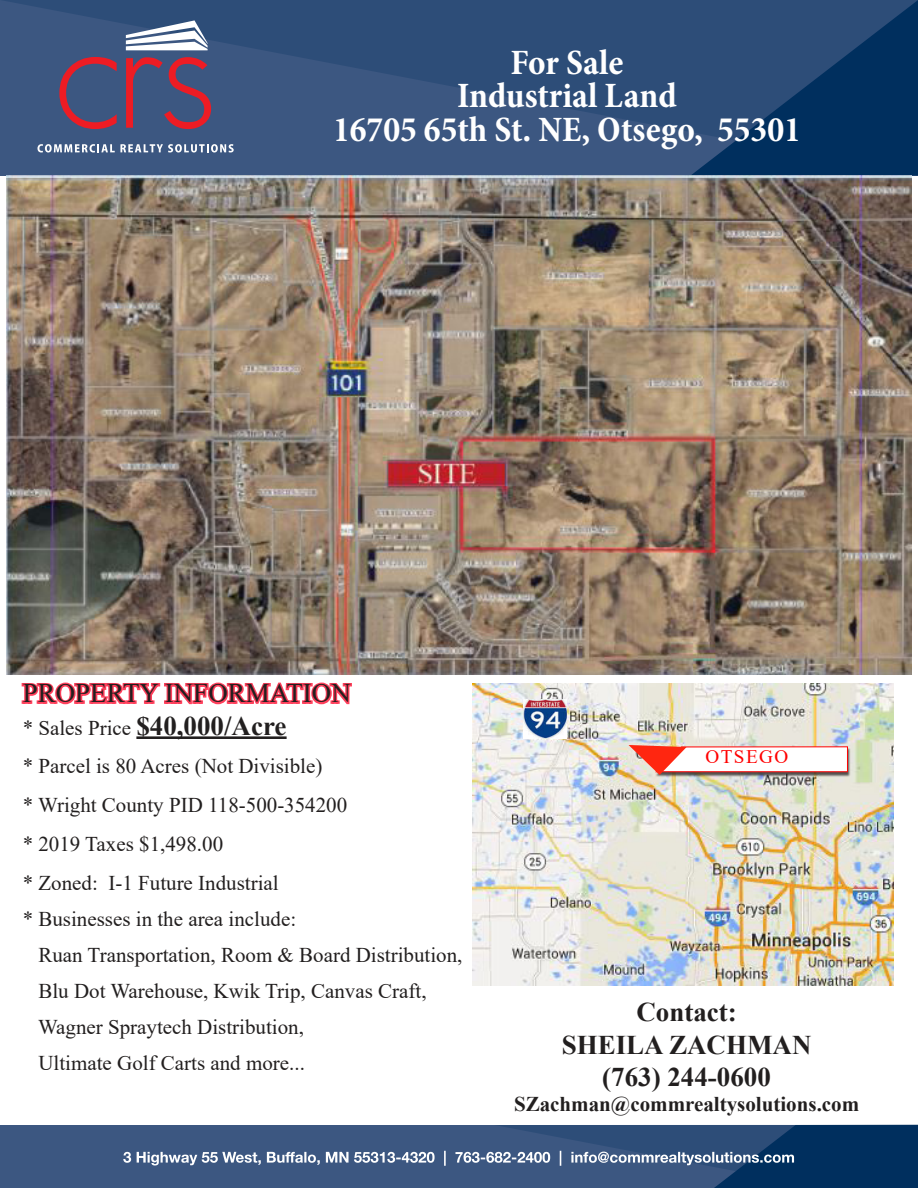
<style>
.page{position:relative;width:918px;height:1188px;background:#fff}
.page>*{position:absolute;margin:0;border:0;box-sizing:border-box;transform-origin:0 0}
.t1{font:700 condensed 36px/33.8px "Minion Pro";color:#fff;text-align:center}
.t2{font:27px/32.4px "Times New Roman";color:#221f1f}
.t3{font:700 27px/32.4px "Times New Roman";color:#221f1f;text-align:center}
.t4{font:21px/36px "Times New Roman";color:#221f1f}
.t5{font:700 21px "Times New Roman";color:#221f1f}
.t6{font:19.2px "Times New Roman";letter-spacing:.075em;color:#f00}
.s1{font-size:21px}
.s2{font-weight:700}
</style>
<div class="page">
<div style="left:0;top:1125px;width:918px;height:63px;background:#3c5781"></div>
<svg style="left:0;top:0;width:918px;height:175px;background:#2d4d78"></svg>
<svg style="left:126px;top:20px;width:82px;height:30px"></svg>
<svg style="left:37px;top:144px;width:197px;height:9px"></svg>
<svg style="left:59px;top:57px;width:58px;height:72px;background:#66486a"></svg>
<svg style="left:126px;top:57px;width:85px;height:72px;background:#6d4666"></svg>
<svg style="left:123px;top:1125px;width:795px;height:63px"></svg>
<hr style="left:136px;top:736px;width:151px;height:3px;background:#221f1f">
<svg style="left:20px;top:674px;width:333px;height:31px"></svg>
<img style="left:472px;top:684px;width:421px;height:302px">
<div style="left:655px;top:748px;width:196px;height:29px;background:#221f1f;opacity:.75"></div>
<img style="left:524px;top:700px;width:43px;height:39px">
<svg style="left:629px;top:745px;width:219px;height:30px"></svg>
<img style="left:6px;top:176px;width:906px;height:498px">
<h1 class="t1" style="left:333px;top:48px;width:469px">For Sale<br>Industrial Land<br>16705 65th St. NE, Otsego, 55301</h1>
<p class="t2" style="left:23px;top:679px;width:330px">PROPERTY INFORMATION <span class="s1">* Sales Price</span> <span class="s2">$40,000/Acre</span></p>
<p class="t4" style="left:23px;top:749px;width:326px;line-height:38.7px">* Parcel is 80 Acres (Not Divisible)<br>* Wright County PID 118-500-354200 * 2019 Taxes $1,498.00<br>* Zoned: I-1 Future Industrial</p>
<p class="t4" style="left:38px;top:902px;width:426px;text-indent:-15px">* Businesses in the area include:<br>Ruan Transportation, Room &amp; Board Distribution, Blu Dot Warehouse, Kwik Trip, Canvas Craft, Wagner Spraytech Distribution,<br>Ultimate Golf Carts and more...</p>
<p class="t6" style="left:705px;top:749px;width:84px">OTSEGO</p>
<p class="t3" style="left:562px;top:999px;width:251px">Contact:<br>SHEILA ZACHMAN (763) 244-0600</p>
<p class="t5" style="left:514px;top:1097px;width:347px">SZachman@commrealtysolutions.com</p>
</div>
